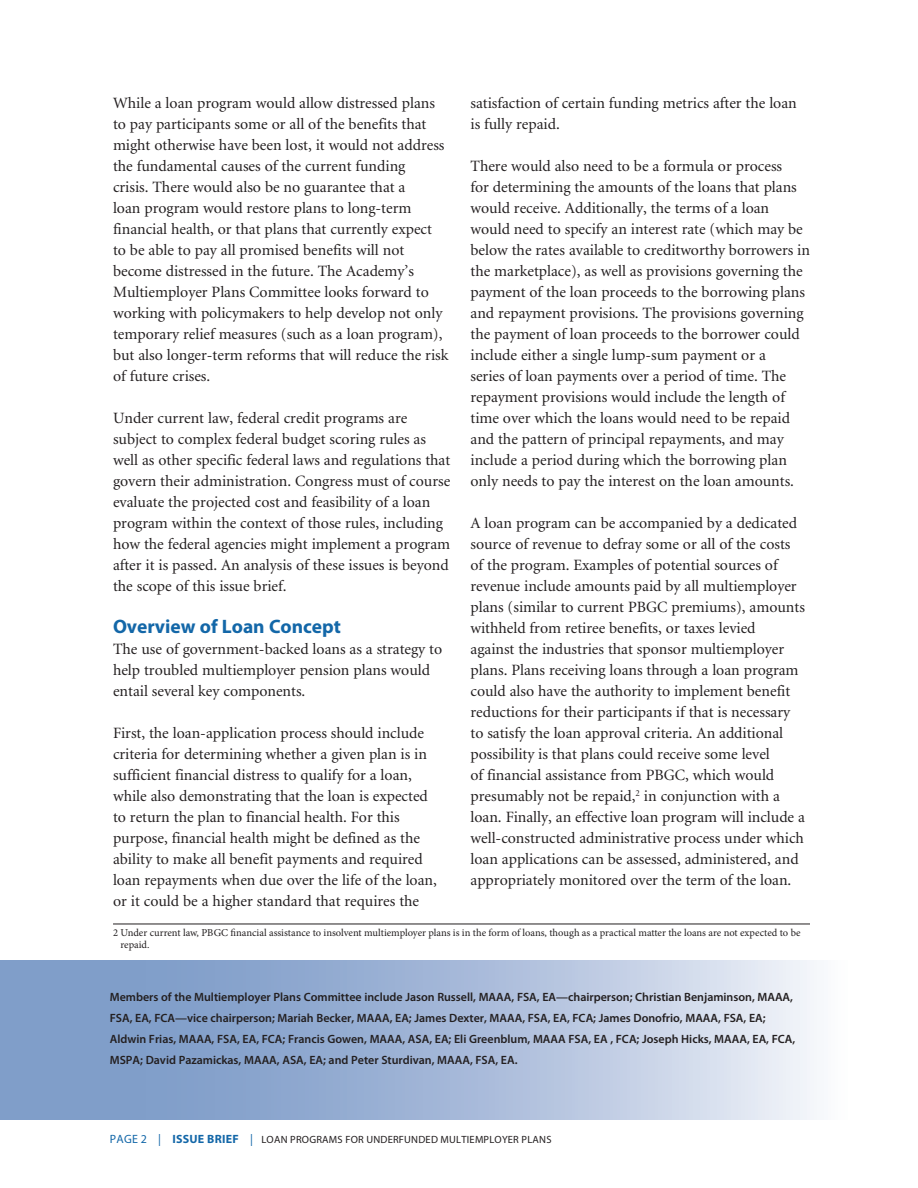
<style>
.page{position:relative;width:918px;height:1188px;background:#fff}
.page>*{position:absolute;margin:0;border:0;box-sizing:border-box;transform-origin:0 0}
.subhead{font:700 19.5px "Myriad Pro";color:#1367a8}
.text{font:15.75px/21px "Minion";color:#231f20}
.roster{font:600 12px/21px "Myriad Pro";color:#231f20}
.footnote_with_rule_a{font:10.5px/12px "Minion Pro";letter-spacing:-.005em;color:#231f20}
.t1{font:10.5px "Myriad Pro";letter-spacing:.02em;color:#231f20}
.s1{font-size:12px;color:#1367a8}
.s2{font-weight:700;font-size:12px;color:#1367a8}
</style>
<div class="page">
<svg style="left:0;top:961px;width:814px;height:159px;background:#a6b9d9"></svg>
<hr style="left:113px;top:924px;width:697px;height:1px;background:#231f20">
<p class="text" style="left:113px;top:93px;width:337px">While a loan program would allow distressed plans to pay participants some or all of the benefits that might otherwise have been lost, it would not address the fundamental causes of the current funding<br>crisis. There would also be no guarantee that a<br>loan program would restore plans to long-term financial health, or that plans that currently expect to be able to pay all promised benefits will not become distressed in the future. The Academy’s Multiemployer Plans Committee looks forward to working with policymakers to help develop not only temporary relief measures (such as a loan program), but also longer-term reforms that will reduce the risk of future crises.</p>
<p class="text" style="left:113px;top:408px;width:339px">Under current law, federal credit programs are subject to complex federal budget scoring rules as well as other specific federal laws and regulations that govern their administration. Congress must of course evaluate the projected cost and feasibility of a loan program within the context of those rules, including how the federal agencies might implement a program after it is passed. An analysis of these issues is beyond the scope of this issue brief.</p>
<p class="subhead" style="left:113px;top:614px;width:229px">Overview of Loan Concept</p>
<p class="text" style="left:113px;top:639px;width:331px">The use of government-backed loans as a strategy to help troubled multiemployer pension plans would entail several key components.</p>
<p class="text" style="left:113px;top:723px;width:325px">First, the loan-application process should include criteria for determining whether a given plan is in sufficient financial distress to qualify for a loan, while also demonstrating that the loan is expected to return the plan to financial health. For this purpose, financial health might be defined as the ability to make all benefit payments and required loan repayments when due over the life of the loan, or it could be a higher standard that requires the</p>
<p class="footnote_with_rule_a" style="left:120px;top:927px;width:682px;text-indent:-7px">2 Under current law, PBGC financial assistance to insolvent multiemployer plans is in the form of loans, though as a practical matter the loans are not expected to be repaid.</p>
<p class="text" style="left:471px;top:93px;width:328px">satisfaction of certain funding metrics after the loan is fully repaid.</p>
<p class="text" style="left:471px;top:156px;width:341px">There would also need to be a formula or process<br>for determining the amounts of the loans that plans would receive. Additionally, the terms of a loan would need to specify an interest rate (which may be below the rates available to creditworthy borrowers in the marketplace), as well as provisions governing the payment of the loan proceeds to the borrowing plans and repayment provisions. The provisions governing the payment of loan proceeds to the borrower could include either a single lump-sum payment or a<br>series of loan payments over a period of time. The repayment provisions would include the length of time over which the loans would need to be repaid and the pattern of principal repayments, and may include a period during which the borrowing plan only needs to pay the interest on the loan amounts.</p>
<p class="text" style="left:471px;top:513px;width:336px">A loan program can be accompanied by a dedicated source of revenue to defray some or all of the costs of the program. Examples of potential sources of revenue include amounts paid by all multiemployer plans (similar to current PBGC premiums), amounts withheld from retiree benefits, or taxes levied<br>against the industries that sponsor multiemployer plans. Plans receiving loans through a loan program could also have the authority to implement benefit reductions for their participants if that is necessary to satisfy the loan approval criteria. An additional possibility is that plans could receive some level<br>of financial assistance from PBGC, which would presumably not be repaid,<sup>2</sup> in conjunction with a loan. Finally, an effective loan program will include a well-constructed administrative process under which loan applications can be assessed, administered, and appropriately monitored over the term of the loan.</p>
<p class="roster" style="left:110px;top:986px;width:687px">Members of the Multiemployer Plans Committee include Jason Russell, MAAA, FSA, EA—chairperson; Christian Benjaminson, MAAA, FSA, EA, FCA—vice chairperson; Mariah Becker, MAAA, EA; James Dexter, MAAA, FSA, EA, FCA; James Donofrio, MAAA, FSA, EA; Aldwin Frias, MAAA, FSA, EA, FCA; Francis Gowen, MAAA, ASA, EA; Eli Greenblum, MAAA FSA, EA , FCA; Joseph Hicks, MAAA, EA, FCA, MSPA; David Pazamickas, MAAA, ASA, EA; and Peter Sturdivan, MAAA, FSA, EA.</p>
<p class="t1" style="left:110px;top:1133px;width:443px"><span class="s1">PAGE 2 |</span> <span class="s2">ISSUE BRIEF</span> <span class="s1">|</span> LOAN PROGRAMS FOR UNDERFUNDED MULTIEMPLOYER PLANS</p>
</div>
